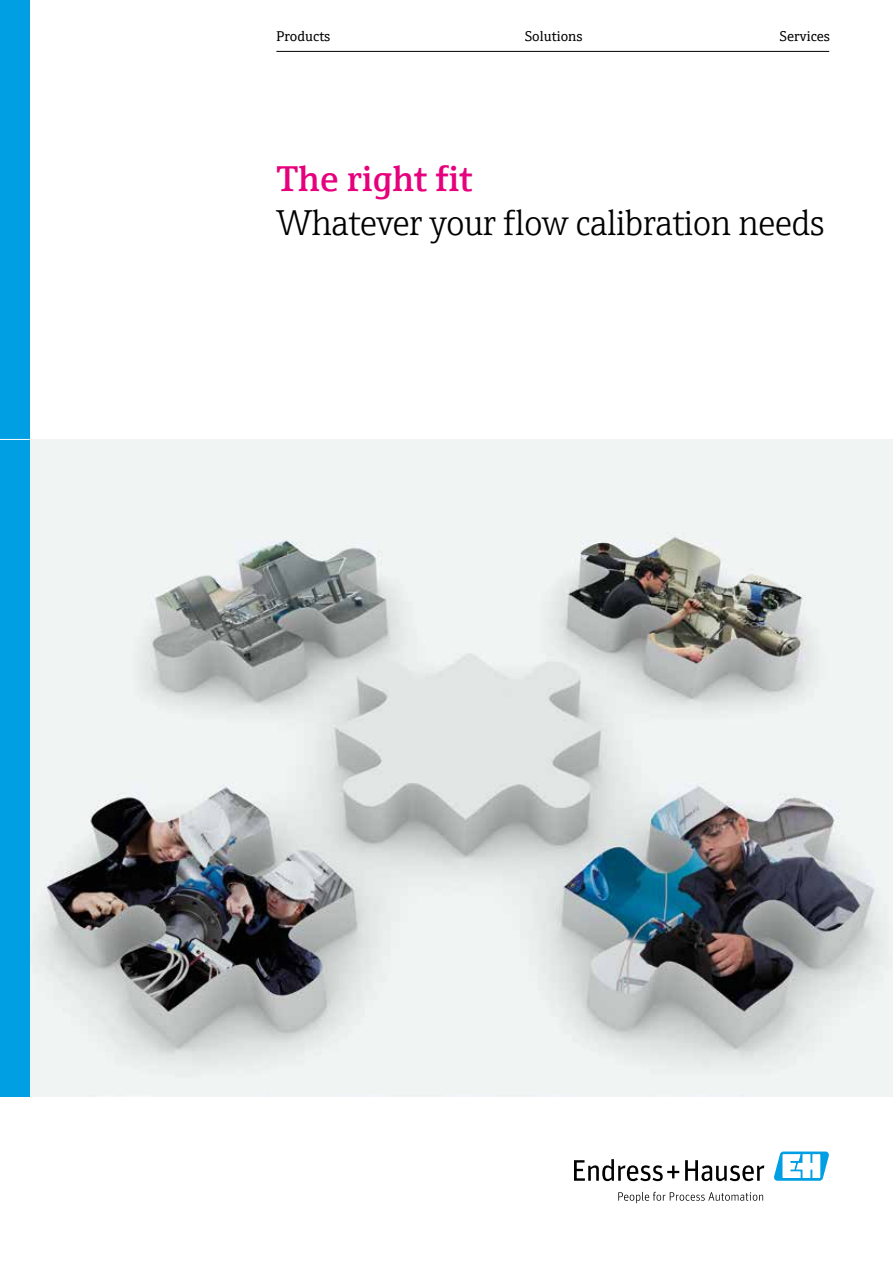
<style>
.page{position:relative;width:893px;height:1263px;background:#fff}
.page>*{position:absolute;margin:0;border:0;box-sizing:border-box;transform-origin:0 0}
.t1{font:300 36px "E+H Serif";letter-spacing:-.02em;color:#000}
.t2{font:600 36px "E+H Serif";color:#e6007d}
.t3{font:14.25px "E+H Serif";color:#000}
</style>
<div class="page">
<img style="left:30px;top:439px;width:863px;height:657px">
<svg style="left:574px;top:1159px;width:105px;height:22px"></svg>
<svg style="left:685px;top:1160px;width:79px;height:21px"></svg>
<svg style="left:618px;top:1192px;width:145px;height:11px"></svg>
<svg style="left:774px;top:1151px;width:55px;height:30px"></svg>
<div style="left:0;top:0;width:30px;height:1096px;background:#009fe3"></div>
<hr style="left:276px;top:51px;width:553px;height:1px;background:#000">
<hr style="left:0;top:439px;width:30px;height:1px;background:#fff">
<p class="t3" style="left:276px;top:26px;width:56px">Products</p>
<p class="t3" style="left:525px;top:26px;width:59px">Solutions</p>
<p class="t3" style="left:780px;top:26px;width:51px">Services</p>
<p class="t2" style="left:276px;top:151px;width:198px">The right fit</p>
<p class="t1" style="left:276px;top:197px;width:550px">Whatever your flow calibration needs</p>
</div>
